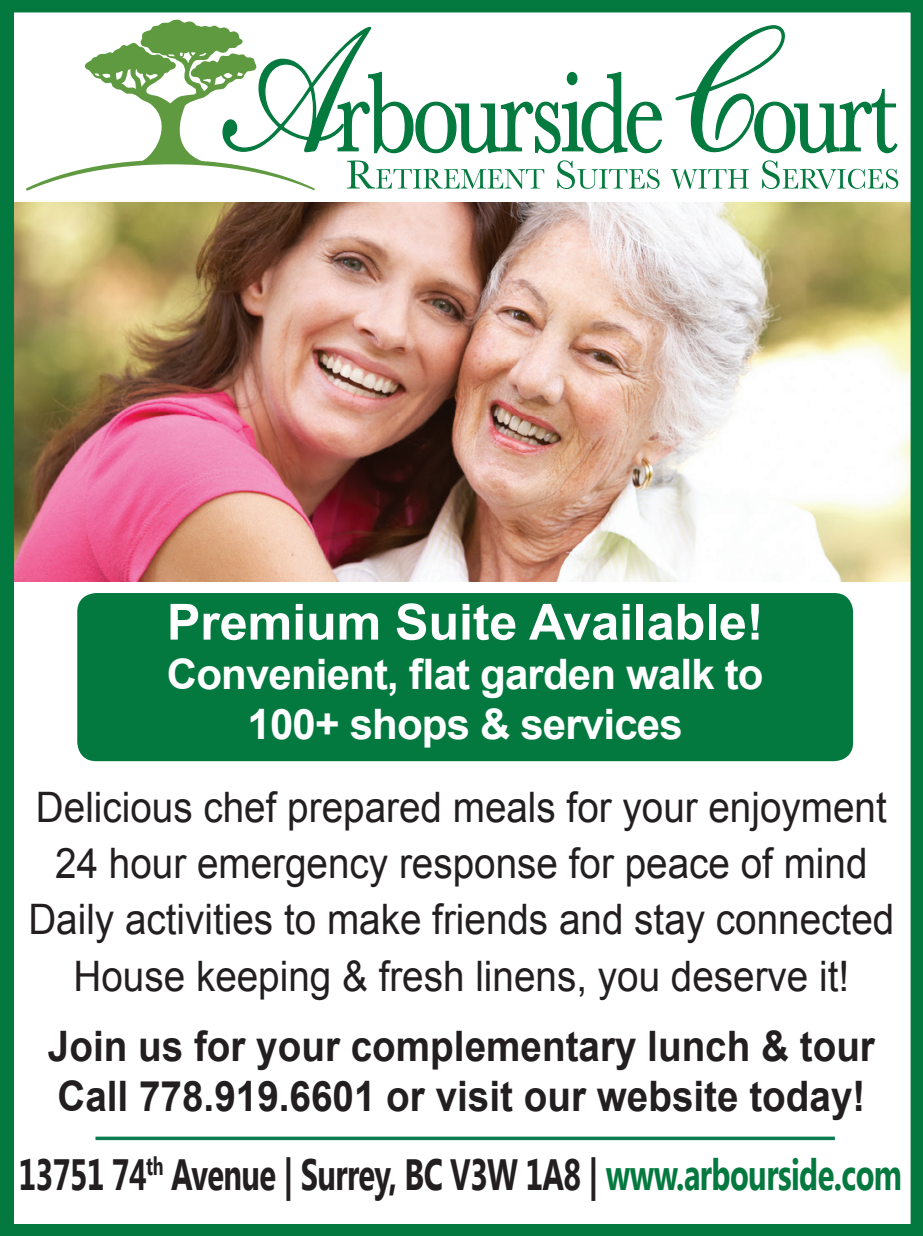
<style>
.page{position:relative;width:923px;height:1236px;background:#fff}
.page>*{position:absolute;margin:0;border:0;box-sizing:border-box;transform-origin:0 0}
.t1{font:700 49.7px "Arial";letter-spacing:-.005em;color:#fff}
.t2{font:700 43.75px "Khmer UI";letter-spacing:-.02em;color:#231f20;scale:.7 1}
.t3{font:42px/56.4px "Arial";color:#231f20;text-align:center;scale:.92 1}
.t4{font:700 42px/50.1px "Arial";color:#231f20;scale:.92 1}
.t5{font:700 42px/50.4px "Arial";letter-spacing:-.02em;color:#fff;text-align:center}
.s1{color:#04793f}
</style>
<div class="page">
<img style="left:0;top:0;width:922px;height:1236px">
<p class="t1" style="left:167px;top:589px;width:598px">Premium Suite Available!</p>
<p class="t5" style="left:167px;top:650px;width:598px">Convenient, flat garden walk to<br>100+ shops &amp; services</p>
<p class="t3" style="left:28px;top:779px;width:942px">Delicious chef prepared meals for your enjoyment 24 hour emergency response for peace of mind Daily activities to make friends and stay connected House keeping &amp; fresh linens, you deserve it!</p>
<p class="t4" style="left:48px;top:1022px;width:900px">Join us for your complementary lunch &amp; tour<br>Call 778.919.6601 or visit our website today!</p>
<p class="t2" style="left:19px;top:1149px;width:1263px">13751 74<sup>th</sup> Avenue | Surrey, BC V3W 1A8 | <span class="s1">www.arbourside.com</span></p>
</div>
